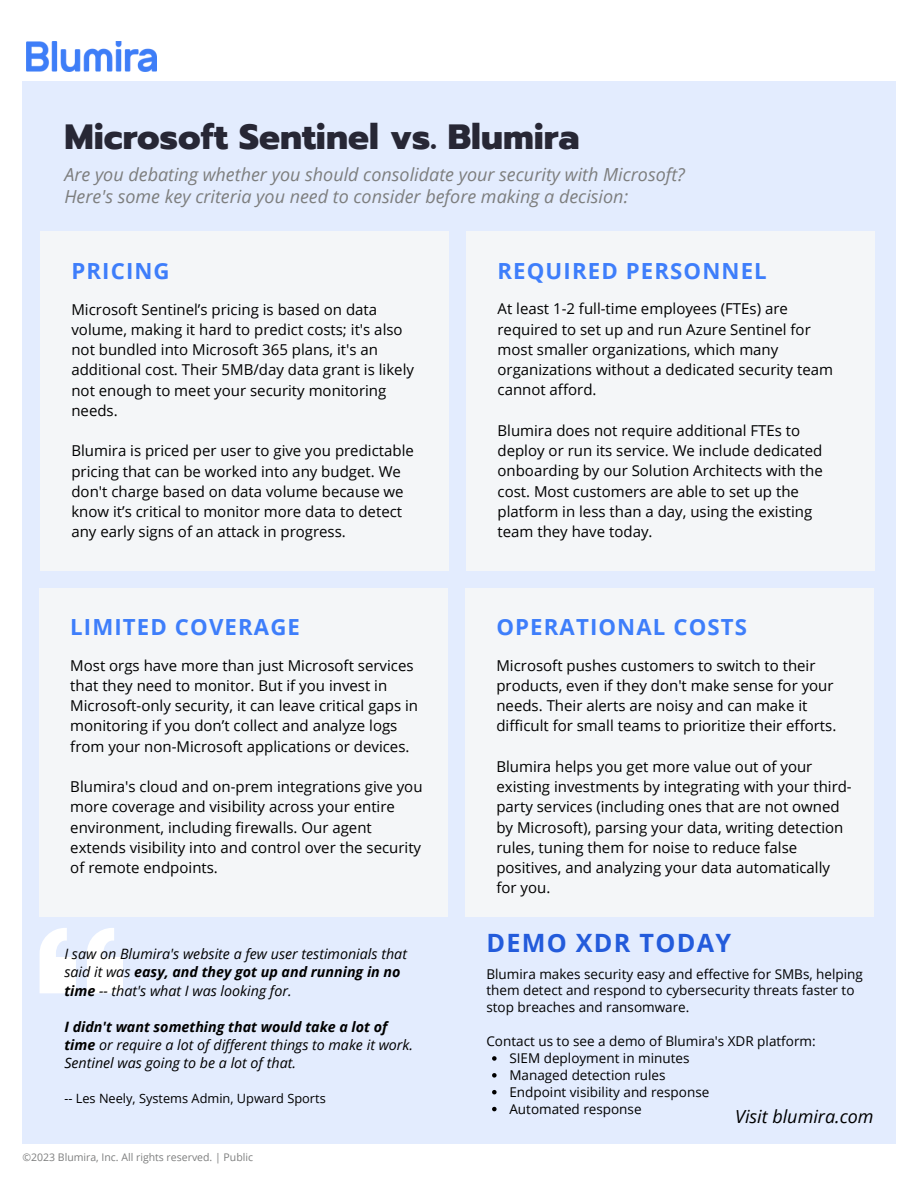
<style>
.page{position:relative;width:918px;height:1188px;background:#fff}
.page>*{position:absolute;margin:0;border:0;box-sizing:border-box;transform-origin:0 0}
.t1{font:800 34.95px "Prompt";color:#272735}
.t2{font:700 25.2px "Open Sans";letter-spacing:.05em;color:#235bdb}
.t3{font:700 22.2px "Open Sans";letter-spacing:.05em;color:#3e7efb}
.t4{font:italic 18px "Open Sans";color:#7d7e7e}
.t5{font:italic 18px "Open Sans";color:#000}
.t6{font:15px/20.2px "Open Sans";color:#000}
.t7{font:italic 14.25px/18.1px "Open Sans";color:#000}
.t8{font:13.5px/16.8px "Open Sans";color:#000}
.t9{font:12.75px "Open Sans";color:#000}
.t10{font:10.5px "Open Sans";color:#7d7e7e}
.s1{font-weight:700}
.s2{font-style:italic}
</style>
<div class="page">
<div style="left:22px;top:81px;width:874px;height:1063px;background:#e3ecfe"></div>
<img style="left:26px;top:42px;width:131px;height:29px">
<div style="left:41px;top:232px;width:408px;height:339px;background:#f4f6f8"></div>
<div style="left:467px;top:232px;width:408px;height:339px;background:#f4f6f8"></div>
<div style="left:40px;top:588px;width:408px;height:329px;background:#f4f6f8"></div>
<div style="left:466px;top:588px;width:408px;height:329px;background:#f4f6f8"></div>
<svg style="left:40px;top:928px;width:83px;height:65px"></svg>
<svg style="left:492px;top:1056px;width:5px;height:5px"></svg>
<svg style="left:492px;top:1073px;width:5px;height:5px"></svg>
<svg style="left:492px;top:1090px;width:5px;height:4px"></svg>
<svg style="left:492px;top:1107px;width:5px;height:4px"></svg>
<p class="t1" style="left:64px;top:111px;width:517px">Microsoft Sentinel vs. Blumira</p>
<p class="t4" style="left:64px;top:162px;width:622px">Are you debating whether you should consolidate your security with Microsoft?</p>
<p class="t4" style="left:64px;top:183px;width:565px">Here's some key criteria you need to consider before making a decision:</p>
<p class="t3" style="left:71px;top:256px;width:100px">PRICING</p>
<p class="t6" style="left:71px;top:299px;width:344px">Microsoft Sentinel’s pricing is based on data volume, making it hard to predict costs; it's also not bundled into Microsoft 365 plans, it's an additional cost. Their 5MB/day data grant is likely not enough to meet your security monitoring needs.</p>
<p class="t6" style="left:71px;top:441px;width:344px">Blumira is priced per user to give you predictable pricing that can be worked into any budget. We don't charge based on data volume because we know it’s critical to monitor more data to detect any early signs of an attack in progress.</p>
<p class="t3" style="left:70px;top:611px;width:231px">LIMITED COVERAGE</p>
<p class="t6" style="left:70px;top:655px;width:349px">Most orgs have more than just Microsoft services that they need to monitor. But if you invest in Microsoft-only security, it can leave critical gaps in monitoring if you don’t collect and analyze logs from your non-Microsoft applications or devices.</p>
<p class="t6" style="left:70px;top:776px;width:354px">Blumira's cloud and on-prem integrations give you more coverage and visibility across your entire environment, including firewalls. Our agent extends visibility into and control over the security of remote endpoints.</p>
<p class="t7" style="left:64px;top:945px;width:344px">I saw on Blumira's website a few user testimonials that said it was <span class="s1">easy, and they got up and running in no time</span> -- that's what I was looking for.</p>
<p class="t7" style="left:64px;top:1017px;width:350px"><span class="s1">I didn't want something that would take a lot of time</span> or require a lot of different things to make it work.<br>Sentinel was going to be a lot of that.</p>
<p class="t9" style="left:64px;top:1090px;width:263px"><span class="s2">-</span>- Les Neely, Systems Admin, Upward Sports</p>
<p class="t10" style="left:22px;top:1150px;width:232px">©2023 Blumira, Inc. All rights reserved. | Public</p>
<p class="t3" style="left:498px;top:255px;width:271px">REQUIRED PERSONNEL</p>
<p class="t6" style="left:498px;top:298px;width:337px">At least 1-2 full-time employees (FTEs) are required to set up and run Azure Sentinel for most smaller organizations, which many organizations without a dedicated security team cannot afford.</p>
<p class="t6" style="left:498px;top:420px;width:327px">Blumira does not require additional FTEs to deploy or run its service. We include dedicated onboarding by our Solution Architects with the cost. Most customers are able to set up the platform in less than a day, using the existing team they have today.</p>
<p class="t3" style="left:496px;top:611px;width:252px">OPERATIONAL COSTS</p>
<p class="t6" style="left:496px;top:655px;width:341px">Microsoft pushes customers to switch to their products, even if they don't make sense for your needs. Their alerts are noisy and can make it difficult for small teams to prioritize their efforts.</p>
<p class="t6" style="left:496px;top:756px;width:357px">Blumira helps you get more value out of your existing investments by integrating with your third&shy;party services (including ones that are not owned by Microsoft), parsing your data, writing detection rules, tuning them for noise to reduce false positives, and analyzing your data automatically for you.</p>
<p class="t2" style="left:486px;top:926px;width:246px">DEMO XDR TODAY</p>
<p class="t8" style="left:486px;top:965px;width:378px">Blumira makes security easy and effective for SMBs, helping them detect and respond to cybersecurity threats faster to stop breaches and ransomware.</p>
<p class="t8" style="left:486px;top:1032px;width:331px">Contact us to see a demo of Blumira's XDR platform:</p>
<p class="t8" style="left:509px;top:1049px;width:182px">SIEM deployment in minutes</p>
<p class="t8" style="left:509px;top:1066px;width:158px">Managed detection rules</p>
<p class="t8" style="left:509px;top:1083px;width:201px">Endpoint visibility and response</p>
<p class="t8" style="left:509px;top:1100px;width:134px">Automated response</p>
<p class="t5" style="left:735px;top:1104px;width:140px">Visit blumira.com</p>
</div>
